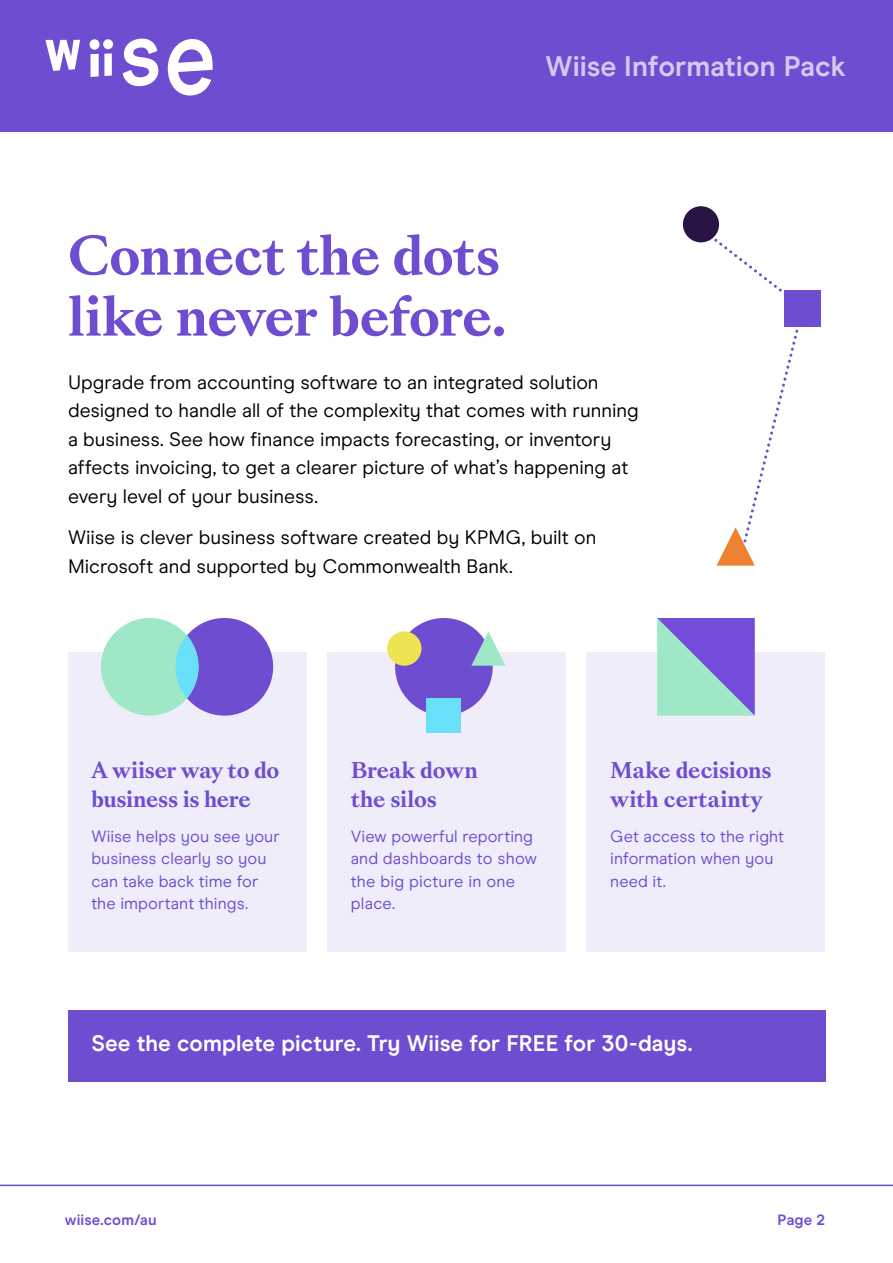
<style>
.page{position:relative;width:893px;height:1263px;background:#fff}
.page>*{position:absolute;margin:0;border:0;box-sizing:border-box;transform-origin:0 0}
.t1{font:700 51px/60.9px "Sang Bleu Versailles";letter-spacing:-.02em;color:#6e4dd1}
.t2{font:700 28.35px "Modern Era";color:#d3c9f1}
.t3{font:700 22.5px "Modern Era";color:#fff}
.t4{font:700 21px/28.5px "Sang Bleu Versailles";letter-spacing:-.015em;color:#6e4dd1}
.t5{font:19.5px/28.5px "Modern Era";color:#000}
.t6{font:16.5px/22.5px "Modern Era";letter-spacing:.005em;color:#6e4dd1}
.t7{font:700 15px "Modern Era";letter-spacing:.01em;color:#6e4dd1}
</style>
<div class="page">
<div style="left:68px;top:653px;width:238px;height:299px;background:#f0edfa"></div>
<div style="left:327px;top:653px;width:239px;height:299px;background:#f0edfa"></div>
<div style="left:587px;top:653px;width:238px;height:299px;background:#f0edfa"></div>
<div style="left:0;top:0;width:893px;height:132px;background:#6e4dd1"></div>
<svg style="left:123px;top:38px;width:35px;height:49px"></svg>
<svg style="left:91px;top:53px;width:21px;height:24px"></svg>
<svg style="left:45px;top:40px;width:35px;height:31px"></svg>
<div style="left:90px;top:39px;width:10px;height:11px;background:#fff;border-radius:50%"></div>
<div style="left:103px;top:39px;width:10px;height:10px;background:#fff;border-radius:50%"></div>
<svg style="left:168px;top:39px;width:45px;height:57px"></svg>
<hr style="left:0;top:1184px;width:893px;height:2px;background:#6e4dd1">
<div style="left:176px;top:618px;width:97px;height:98px;background:#6e4dd1;border-radius:50%"></div>
<div style="left:101px;top:618px;width:97px;height:98px;background:#9ee8c7;border-radius:50%"></div>
<div style="left:176px;top:635px;width:22px;height:63px;background:#69e0fa;border-radius:50%"></div>
<div style="left:395px;top:618px;width:98px;height:98px;background:#6e4dd1;border-radius:50%"></div>
<div style="left:387px;top:631px;width:34px;height:35px;background:#f0e352;border-radius:50%"></div>
<div style="left:427px;top:698px;width:34px;height:35px;background:#69e0fa"></div>
<svg style="left:471px;top:631px;width:35px;height:35px"></svg>
<svg style="left:657px;top:618px;width:98px;height:98px;background:#899bd0"></svg>
<div style="left:784px;top:291px;width:37px;height:36px;background:#6e4dd1"></div>
<svg style="left:701px;top:228px;width:104px;height:338px"></svg>
<div style="left:683px;top:206px;width:36px;height:36px;background:#291445;border-radius:50%"></div>
<div style="left:68px;top:1010px;width:757px;height:72px;background:#6e4dd1"></div>
<h2 class="t2" style="left:546px;top:49px;width:302px">Wiise Information Pack</h2>
<h1 class="t1" style="left:68px;top:227px;width:440px">Connect the dots like never before.</h1>
<p class="t5" style="left:68px;top:368px;width:572px">Upgrade from accounting software to an integrated solution designed to handle all of the complexity that comes with running a business. See how finance impacts forecasting, or inventory affects invoicing, to get a clearer picture of what’s happening at every level of your business.</p>
<p class="t5" style="left:68px;top:523px;width:530px">Wiise is clever business software created by KPMG, built on<br>Microsoft and supported by Commonwealth Bank.</p>
<p class="t4" style="left:91px;top:757px;width:189px">A wiiser way to do business is here</p>
<p class="t6" style="left:91px;top:825px;width:190px">Wiise helps you see your business clearly so you can take back time for the important things.</p>
<p class="t4" style="left:351px;top:757px;width:129px">Break down the silos</p>
<p class="t6" style="left:351px;top:825px;width:188px">View powerful reporting and dashboards to show the big picture in one place.</p>
<p class="t4" style="left:610px;top:757px;width:163px">Make decisions with certainty</p>
<p class="t6" style="left:610px;top:825px;width:175px">Get access to the right information when you need it.</p>
<p class="t3" style="left:91px;top:1029px;width:603px">See the complete picture. Try Wiise for FREE for 30-days.</p>
<p class="t7" style="left:65px;top:1211px;width:93px">wiise.com/au</p>
<p class="t7" style="left:778px;top:1211px;width:49px">Page 2</p>
</div>
